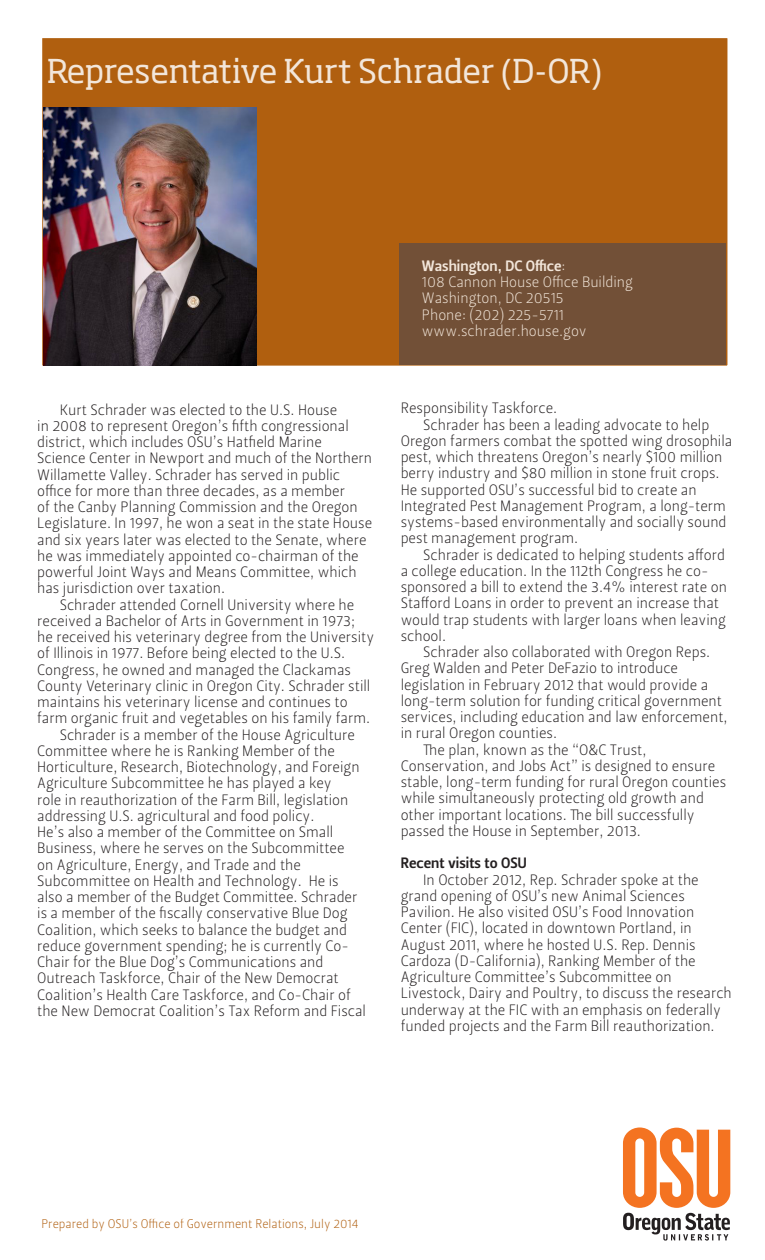
<style>
.page{position:relative;width:765px;height:1260px;background:#fff}
.page>*{position:absolute;margin:0;border:0;box-sizing:border-box;transform-origin:0 0}
.t1{font:32.5px "Soho Std";letter-spacing:-.02em;color:#fff}
.Copy{font:15px/16.2px "Leitura Sans Grot 1";color:#231f20}
.t2{font:15px/16.2px "Leitura Sans Grot 1";color:#fff}
.t3{font:15px "Leitura Sans Grot 3";color:#fff}
.Copy-2{font:15px "Leitura Sans Grot 3";color:#231f20}
.Copy-3{font:12.5px "Leitura Sans Grot 1";color:#b05f0f}
.s1{font-family:"Leitura Sans Grot 1"}
</style>
<div class="page">
<svg style="left:623px;top:1128px;width:107px;height:113px"></svg>
<div style="left:42px;top:38px;width:686px;height:328px;background:#b05f0f"></div>
<img style="left:44px;top:108px;width:212px;height:258px">
<div style="left:399px;top:243px;width:327px;height:121px;background:#725037"></div>
<h1 class="t1" style="left:46px;top:50px;width:558px">Representative Kurt Schrader (D-OR)</h1>
<p class="Copy" style="left:37px;top:401px;width:337px;text-indent:23px">Kurt Schrader was elected to the U.S. House<br>in 2008 to represent Oregon’s fifth congressional district, which includes OSU’s Hatfield Marine Science Center in Newport and much of the Northern Willamette Valley. Schrader has served in public office for more than three decades, as a member<br>of the Canby Planning Commission and the Oregon Legislature. In 1997, he won a seat in the state House and six years later was elected to the Senate, where he was immediately appointed co-chairman of the powerful Joint Ways and Means Committee, which has jurisdiction over taxation.</p>
<p class="Copy" style="left:37px;top:596px;width:338px;text-indent:23px">Schrader attended Cornell University where he received a Bachelor of Arts in Government in 1973; he received his veterinary degree from the University of Illinois in 1977. Before being elected to the U.S.<br>Congress, he owned and managed the Clackamas County Veterinary clinic in Oregon City. Schrader still maintains his veterinary license and continues to farm organic fruit and vegetables on his family farm.</p>
<p class="Copy" style="left:37px;top:726px;width:330px;text-indent:23px">Schrader is a member of the House Agriculture Committee where he is Ranking Member of the Horticulture, Research, Biotechnology, and Foreign Agriculture Subcommittee he has played a key<br>role in reauthorization of the Farm Bill, legislation addressing U.S. agricultural and food policy.<br>He’s also a member of the Committee on Small Business, where he serves on the Subcommittee<br>on Agriculture, Energy, and Trade and the Subcommittee on Health and Technology. He is also a member of the Budget Committee. Schrader is a member of the fiscally conservative Blue Dog Coalition, which seeks to balance the budget and reduce government spending; he is currently Co-Chair for the Blue Dog’s Communications and Outreach Taskforce, Chair of the New Democrat Coalition’s Health Care Taskforce, and Co-Chair of the New Democrat Coalition’s Tax Reform and Fiscal</p>
<p class="t3" style="left:422px;top:256px;width:145px">Washington, DC Office<span class="s1">:</span></p>
<p class="t2" style="left:422px;top:274px;width:213px">108 Cannon House Office Building<br>Washington, DC 20515<br>Phone: (202) 225-5711 www.schrader.house.gov</p>
<p class="Copy" style="left:401px;top:400px;width:158px">Responsibility Taskforce.</p>
<p class="Copy" style="left:401px;top:416px;width:333px;text-indent:22px">Schrader has been a leading advocate to help Oregon farmers combat the spotted wing drosophila pest, which threatens Oregon’s nearly $100 million berry industry and $80 million in stone fruit crops.<br>He supported OSU’s successful bid to create an Integrated Pest Management Program, a long-term systems-based environmentally and socially sound pest management program.</p>
<p class="Copy" style="left:401px;top:546px;width:328px;text-indent:22px">Schrader is dedicated to helping students afford a college education. In the 112th Congress he co&shy;sponsored a bill to extend the 3.4% interest rate on Stafford Loans in order to prevent an increase that would trap students with larger loans when leaving school.</p>
<p class="Copy" style="left:401px;top:644px;width:328px;text-indent:22px">Schrader also collaborated with Oregon Reps.<br>Greg Walden and Peter DeFazio to introduce legislation in February 2012 that would provide a long-term solution for funding critical government services, including education and law enforcement, in rural Oregon counties.</p>
<p class="Copy" style="left:401px;top:741px;width:327px;text-indent:22px">The plan, known as the “O&amp;C Trust, Conservation, and Jobs Act” is designed to ensure stable, long-term funding for rural Oregon counties while simultaneously protecting old growth and other important locations. The bill successfully passed the House in September, 2013.</p>
<p class="Copy-2" style="left:401px;top:853px;width:128px">Recent visits to OSU</p>
<p class="Copy" style="left:401px;top:871px;width:333px;text-indent:22px">In October 2012, Rep. Schrader spoke at the grand opening of OSU’s new Animal Sciences Pavilion. He also visited OSU’s Food Innovation Center (FIC), located in downtown Portland, in August 2011, where he hosted U.S. Rep. Dennis Cardoza (D-California), Ranking Member of the Agriculture Committee’s Subcommittee on Livestock, Dairy and Poultry, to discuss the research underway at the FIC with an emphasis on federally funded projects and the Farm Bill reauthorization.</p>
<p class="Copy-3" style="left:41px;top:1216px;width:319px">Prepared by OSU’s Office of Government Relations, July 2014</p>
</div>
